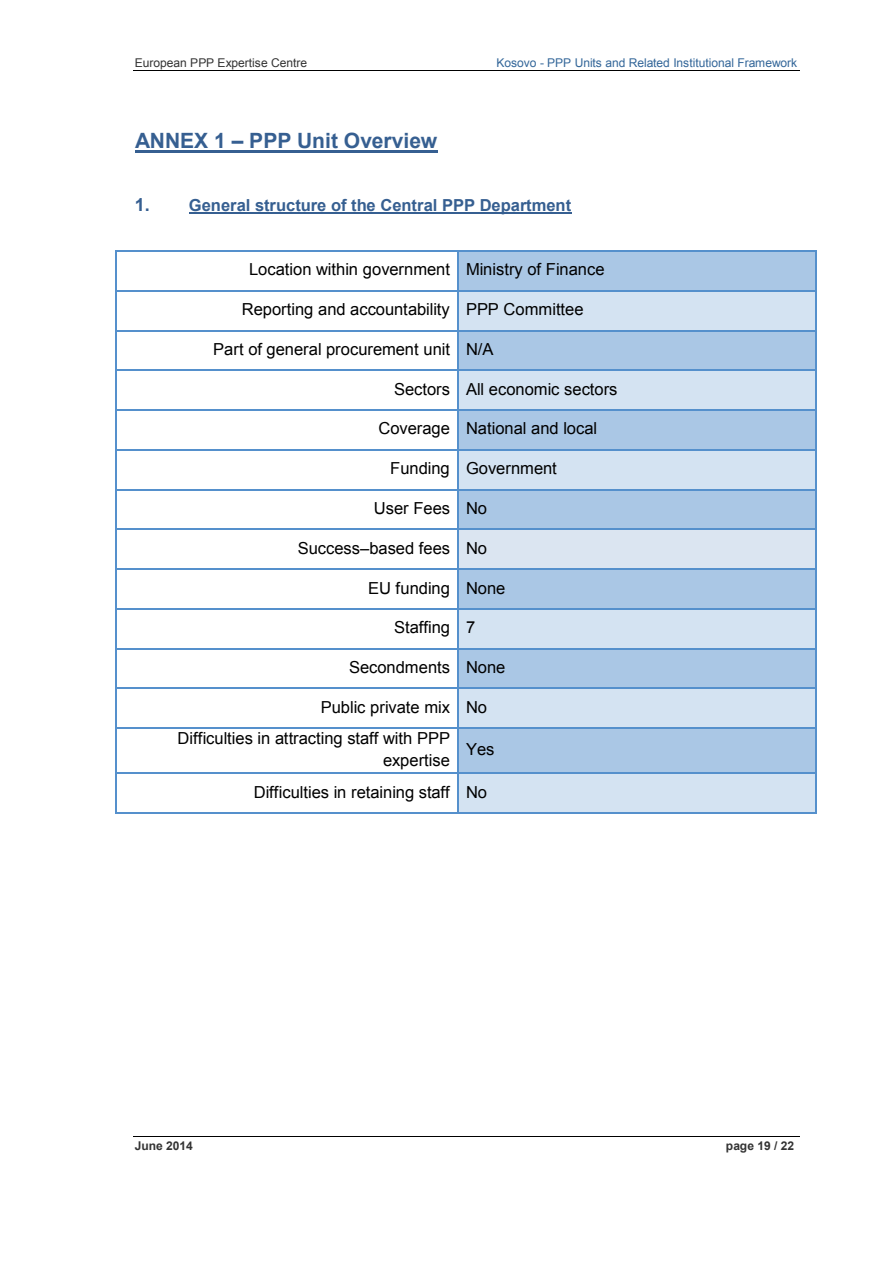
<style>
.page{position:relative;width:893px;height:1263px;background:#fff}
.page>*{position:absolute;margin:0;border:0;box-sizing:border-box;transform-origin:0 0}
.t1{font:700 21px "Arial";color:#365f91}
.t2{font:16.5px/21.8px "Arial";color:#000;text-align:right}
.t3{font:700 16.5px "Arial";color:#365f91}
.t4{font:12px "Arial";letter-spacing:-.005em;color:#369}
.t5{font:12px "Arial";letter-spacing:-.005em;color:#333}
.t6{font:700 12px "Arial";letter-spacing:-.005em;color:#333}
.s1{font-size:18px}
</style>
<div class="page">
<hr style="left:133px;top:70px;width:667px;height:1px;background:#000">
<hr style="left:133px;top:1136px;width:667px;height:1px;background:#000">
<hr style="left:135px;top:150px;width:302px;height:3px;background:#365f91">
<hr style="left:189px;top:212px;width:382px;height:2px;background:#365f91">
<div style="left:458px;top:252px;width:358px;height:38px;background:#aac7e5"></div>
<hr style="left:116px;top:250px;width:341px;height:2px;background:#5590cc">
<hr style="left:459px;top:250px;width:357px;height:2px;background:#5590cc">
<hr style="left:115px;top:252px;width:1px;height:38px;background:#5590cc">
<hr style="left:457px;top:252px;width:1px;height:38px;background:#5590cc">
<hr style="left:816px;top:252px;width:1px;height:38px;background:#5590cc">
<div style="left:459px;top:292px;width:357px;height:38px;background:#d4e3f2"></div>
<hr style="left:116px;top:290px;width:341px;height:2px;background:#5590cc">
<hr style="left:460px;top:290px;width:356px;height:2px;background:#5590cc">
<hr style="left:115px;top:292px;width:1px;height:38px;background:#5590cc">
<hr style="left:457px;top:292px;width:2px;height:38px;background:#5590cc">
<hr style="left:816px;top:292px;width:1px;height:38px;background:#5590cc">
<div style="left:458px;top:331px;width:358px;height:39px;background:#aac7e5"></div>
<hr style="left:116px;top:330px;width:341px;height:1px;background:#5590cc">
<hr style="left:460px;top:330px;width:356px;height:1px;background:#5590cc">
<hr style="left:115px;top:331px;width:1px;height:39px;background:#5590cc">
<hr style="left:457px;top:331px;width:1px;height:39px;background:#5590cc">
<hr style="left:816px;top:331px;width:1px;height:39px;background:#5590cc">
<div style="left:459px;top:371px;width:357px;height:38px;background:#d4e3f2"></div>
<hr style="left:116px;top:370px;width:341px;height:1px;background:#5590cc">
<hr style="left:460px;top:370px;width:356px;height:1px;background:#5590cc">
<hr style="left:115px;top:371px;width:1px;height:38px;background:#5590cc">
<hr style="left:457px;top:371px;width:2px;height:38px;background:#5590cc">
<hr style="left:816px;top:371px;width:1px;height:38px;background:#5590cc">
<div style="left:458px;top:411px;width:358px;height:38px;background:#aac7e5"></div>
<hr style="left:116px;top:409px;width:341px;height:2px;background:#5590cc">
<hr style="left:460px;top:409px;width:356px;height:2px;background:#5590cc">
<hr style="left:115px;top:411px;width:1px;height:38px;background:#5590cc">
<hr style="left:457px;top:411px;width:1px;height:38px;background:#5590cc">
<hr style="left:816px;top:411px;width:1px;height:38px;background:#5590cc">
<div style="left:459px;top:451px;width:357px;height:38px;background:#d4e3f2"></div>
<hr style="left:116px;top:449px;width:341px;height:2px;background:#5590cc">
<hr style="left:460px;top:449px;width:356px;height:2px;background:#5590cc">
<hr style="left:115px;top:451px;width:1px;height:38px;background:#5590cc">
<hr style="left:457px;top:451px;width:2px;height:38px;background:#5590cc">
<hr style="left:816px;top:451px;width:1px;height:38px;background:#5590cc">
<div style="left:458px;top:490px;width:358px;height:39px;background:#aac7e5"></div>
<hr style="left:116px;top:489px;width:341px;height:1px;background:#5590cc">
<hr style="left:460px;top:489px;width:356px;height:1px;background:#5590cc">
<hr style="left:115px;top:490px;width:1px;height:39px;background:#5590cc">
<hr style="left:457px;top:490px;width:1px;height:39px;background:#5590cc">
<hr style="left:816px;top:490px;width:1px;height:39px;background:#5590cc">
<div style="left:458px;top:530px;width:358px;height:38px;background:#dbe5f1"></div>
<hr style="left:116px;top:529px;width:341px;height:1px;background:#5590cc">
<hr style="left:459px;top:529px;width:357px;height:1px;background:#5590cc">
<hr style="left:115px;top:530px;width:1px;height:38px;background:#5590cc">
<hr style="left:457px;top:530px;width:1px;height:38px;background:#5590cc">
<hr style="left:816px;top:530px;width:1px;height:38px;background:#5590cc">
<div style="left:458px;top:570px;width:358px;height:38px;background:#aac7e5"></div>
<hr style="left:116px;top:568px;width:341px;height:2px;background:#5590cc">
<hr style="left:459px;top:568px;width:357px;height:2px;background:#5590cc">
<hr style="left:115px;top:570px;width:1px;height:38px;background:#5590cc">
<hr style="left:457px;top:570px;width:1px;height:38px;background:#5590cc">
<hr style="left:816px;top:570px;width:1px;height:38px;background:#5590cc">
<div style="left:459px;top:610px;width:357px;height:38px;background:#d4e3f2"></div>
<hr style="left:116px;top:608px;width:341px;height:1px;background:#5590cc">
<hr style="left:460px;top:608px;width:356px;height:1px;background:#5590cc">
<hr style="left:115px;top:609px;width:1px;height:39px;background:#5590cc">
<hr style="left:457px;top:609px;width:2px;height:39px;background:#5590cc">
<hr style="left:816px;top:609px;width:1px;height:39px;background:#5590cc">
<div style="left:458px;top:649px;width:358px;height:39px;background:#aac7e5"></div>
<hr style="left:116px;top:648px;width:341px;height:1px;background:#5590cc">
<hr style="left:460px;top:648px;width:356px;height:1px;background:#5590cc">
<hr style="left:115px;top:649px;width:1px;height:39px;background:#5590cc">
<hr style="left:457px;top:649px;width:1px;height:39px;background:#5590cc">
<hr style="left:816px;top:649px;width:1px;height:39px;background:#5590cc">
<div style="left:459px;top:689px;width:357px;height:38px;background:#d4e3f2"></div>
<hr style="left:116px;top:688px;width:341px;height:1px;background:#5590cc">
<hr style="left:460px;top:688px;width:356px;height:1px;background:#5590cc">
<hr style="left:115px;top:689px;width:1px;height:38px;background:#5590cc">
<hr style="left:457px;top:689px;width:2px;height:38px;background:#5590cc">
<hr style="left:816px;top:689px;width:1px;height:38px;background:#5590cc">
<div style="left:458px;top:729px;width:358px;height:44px;background:#aac7e5"></div>
<hr style="left:116px;top:727px;width:341px;height:2px;background:#5590cc">
<hr style="left:460px;top:727px;width:356px;height:2px;background:#5590cc">
<hr style="left:115px;top:729px;width:1px;height:44px;background:#5590cc">
<hr style="left:457px;top:729px;width:1px;height:44px;background:#5590cc">
<hr style="left:816px;top:729px;width:1px;height:44px;background:#5590cc">
<div style="left:459px;top:774px;width:357px;height:38px;background:#d4e3f2"></div>
<hr style="left:116px;top:773px;width:341px;height:1px;background:#5590cc">
<hr style="left:460px;top:773px;width:356px;height:1px;background:#5590cc">
<hr style="left:115px;top:774px;width:1px;height:38px;background:#5590cc">
<hr style="left:116px;top:812px;width:341px;height:2px;background:#5590cc">
<hr style="left:457px;top:774px;width:2px;height:38px;background:#5590cc">
<hr style="left:459px;top:812px;width:357px;height:2px;background:#5590cc">
<hr style="left:816px;top:774px;width:1px;height:38px;background:#5590cc">
<p class="t5" style="left:135px;top:55px;width:174px">European PPP Expertise Centre</p>
<p class="t4" style="left:496px;top:55px;width:302px">Kosovo - PPP Units and Related Institutional Framework</p>
<h1 class="t1" style="left:135px;top:127px;width:304px">ANNEX 1 – PPP Unit Overview</h1>
<p class="t3" style="left:135px;top:194px;width:438px"><span class="s1">1.</span> General structure of the Central PPP Department</p>
<p class="t2" style="left:249px;top:259px;width:202px">Location within government</p>
<p class="t2" style="left:466px;top:259px;width:140px">Ministry of Finance</p>
<p class="t2" style="left:242px;top:298px;width:209px">Reporting and accountability</p>
<p class="t2" style="left:466px;top:298px;width:119px">PPP Committee</p>
<p class="t2" style="left:213px;top:338px;width:238px">Part of general procurement unit</p>
<p class="t2" style="left:466px;top:338px;width:29px">N/A</p>
<p class="t2" style="left:394px;top:378px;width:58px">Sectors</p>
<p class="t2" style="left:466px;top:378px;width:153px">All economic sectors</p>
<p class="t2" style="left:379px;top:418px;width:73px">Coverage</p>
<p class="t2" style="left:466px;top:418px;width:133px">National and local</p>
<p class="t2" style="left:390px;top:457px;width:61px">Funding</p>
<p class="t2" style="left:466px;top:457px;width:92px">Government</p>
<p class="t2" style="left:374px;top:497px;width:78px">User Fees</p>
<p class="t2" style="left:466px;top:497px;width:23px">No</p>
<p class="t2" style="left:298px;top:537px;width:154px">Success–based fees</p>
<p class="t2" style="left:466px;top:537px;width:23px">No</p>
<p class="t2" style="left:368px;top:577px;width:83px">EU funding</p>
<p class="t2" style="left:466px;top:577px;width:41px">None</p>
<p class="t2" style="left:394px;top:616px;width:57px">Staffing</p>
<p class="t2" style="left:466px;top:616px;width:11px">7</p>
<p class="t2" style="left:349px;top:656px;width:103px">Secondments</p>
<p class="t2" style="left:466px;top:656px;width:41px">None</p>
<p class="t2" style="left:321px;top:696px;width:131px">Public private mix</p>
<p class="t2" style="left:466px;top:696px;width:23px">No</p>
<p class="t2" style="left:178px;top:727px;width:274px">Difficulties in attracting staff with PPP expertise</p>
<p class="t2" style="left:466px;top:738px;width:30px">Yes</p>
<p class="t2" style="left:254px;top:781px;width:198px">Difficulties in retaining staff</p>
<p class="t2" style="left:466px;top:781px;width:23px">No</p>
<p class="t6" style="left:135px;top:1138px;width:60px">June 2014</p>
<p class="t6" style="left:726px;top:1138px;width:70px">page 19 / 22</p>
</div>
